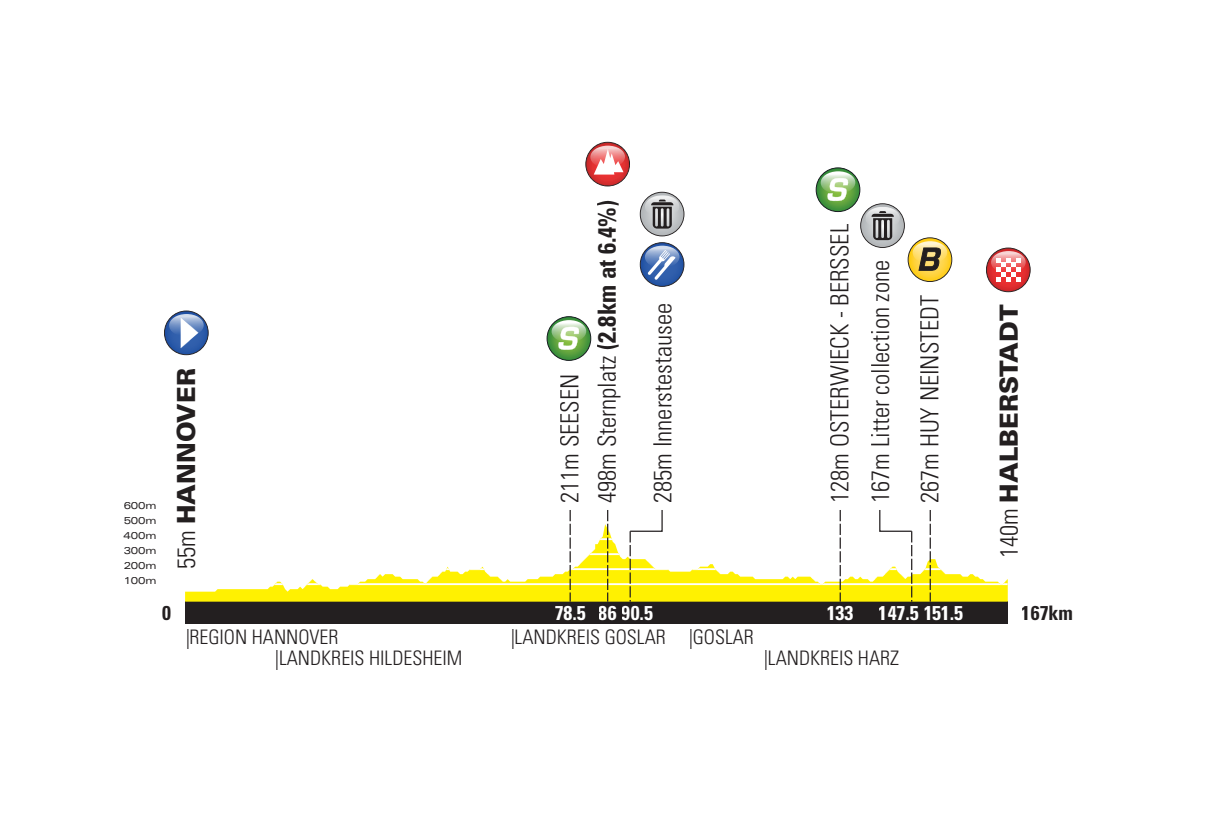
<style>
.page{position:relative;width:1205px;height:815px;background:#fff}
.page>*{position:absolute;margin:0;border:0;box-sizing:border-box;transform-origin:0 0}
.t1{font:300 condensed 25px "Univers LT Std";color:#231f20}
.t2{font:900 25px "Univers LT Std";color:#231f20}
.t3{font:300 condensed 20px/21.2px "Univers LT Std";color:#231f20}
.t4{font:700 condensed 20px "Univers LT Std";color:#fff}
.t5{font:700 condensed 20px "Univers LT Std";color:#231f20}
.t6{font:expanded 10px "Univers LT Std";color:#231f20}
.s1{font-weight:300;font-stretch:condensed}
.s2{font-weight:700}
</style>
<div class="page">
<div style="left:185px;top:602px;width:823px;height:22px;background:#231f20"></div>
<svg style="left:185px;top:525px;width:823px;height:77px"></svg>
<hr style="left:185px;top:583px;width:823px;height:2px;background:#fff">
<hr style="left:185px;top:568px;width:823px;height:2px;background:#fff">
<hr style="left:185px;top:553px;width:823px;height:2px;background:#fff">
<hr style="left:185px;top:538px;width:823px;height:2px;background:#fff">
<svg style="left:569px;top:510px;width:2px;height:92px"></svg>
<svg style="left:607px;top:510px;width:1px;height:92px"></svg>
<svg style="left:839px;top:510px;width:2px;height:92px"></svg>
<svg style="left:929px;top:510px;width:2px;height:92px"></svg>
<svg style="left:585px;top:142px;width:45px;height:45px"></svg>
<svg style="left:546px;top:316px;width:45px;height:45px"></svg>
<svg style="left:629px;top:510px;width:34px;height:92px"></svg>
<svg style="left:640px;top:242px;width:44px;height:45px"></svg>
<svg style="left:640px;top:192px;width:44px;height:44px"></svg>
<svg style="left:878px;top:510px;width:35px;height:92px"></svg>
<svg style="left:816px;top:167px;width:136px;height:115px"></svg>
<svg style="left:164px;top:311px;width:45px;height:44px"></svg>
<svg style="left:986px;top:248px;width:44px;height:44px"></svg>
<p class="t6" style="left:123px;top:500px;width:35px">600m</p>
<p class="t6" style="left:123px;top:515px;width:35px">500m</p>
<p class="t6" style="left:123px;top:530px;width:35px">400m</p>
<p class="t6" style="left:123px;top:545px;width:35px">300m</p>
<p class="t6" style="left:123px;top:560px;width:35px">200m</p>
<p class="t6" style="left:123px;top:575px;width:35px">100m</p>
<p class="t2" style="left:170px;top:569px;width:202px;rotate:-90deg"><span class="s1">55m</span> HANNOVER</p>
<p class="t5" style="left:162px;top:600px;width:10px">0</p>
<p class="t1" style="left:554px;top:503px;width:131px;rotate:-90deg">211m SEESEN</p>
<p class="t1" style="left:592px;top:503px;width:304px;rotate:-90deg">498m Sternplatz <span class="s2">(2.8km at 6.4%)</span></p>
<p class="t1" style="left:647px;top:503px;width:201px;rotate:-90deg">285m Innerstestausee</p>
<p class="t4" style="left:555px;top:600px;width:33px">78.5</p>
<p class="t4" style="left:599px;top:600px;width:56px">86 90.5</p>
<p class="t3" style="left:275px;top:626px;width:189px;text-indent:-90px">|REGION HANNOVER<br>|LANDKREIS HILDESHEIM</p>
<p class="t3" style="left:510px;top:626px;width:245px">|LANDKREIS GOSLAR |GOSLAR</p>
<p class="t1" style="left:824px;top:503px;width:281px;rotate:-90deg">128m OSTERWIECK - BERSSEL</p>
<p class="t1" style="left:865px;top:503px;width:244px;rotate:-90deg">167m Litter collection zone</p>
<p class="t1" style="left:914px;top:503px;width:210px;rotate:-90deg">267m HUY NEINSTEDT</p>
<p class="t4" style="left:826px;top:600px;width:28px">133</p>
<p class="t4" style="left:879px;top:600px;width:86px">147.5 151.5</p>
<p class="t3" style="left:763px;top:648px;width:137px">|LANDKREIS HARZ</p>
<p class="t2" style="left:993px;top:558px;width:255px;rotate:-90deg"><span class="s1">140m</span> HALBERSTADT</p>
<p class="t5" style="left:1022px;top:600px;width:53px">167km</p>
</div>
